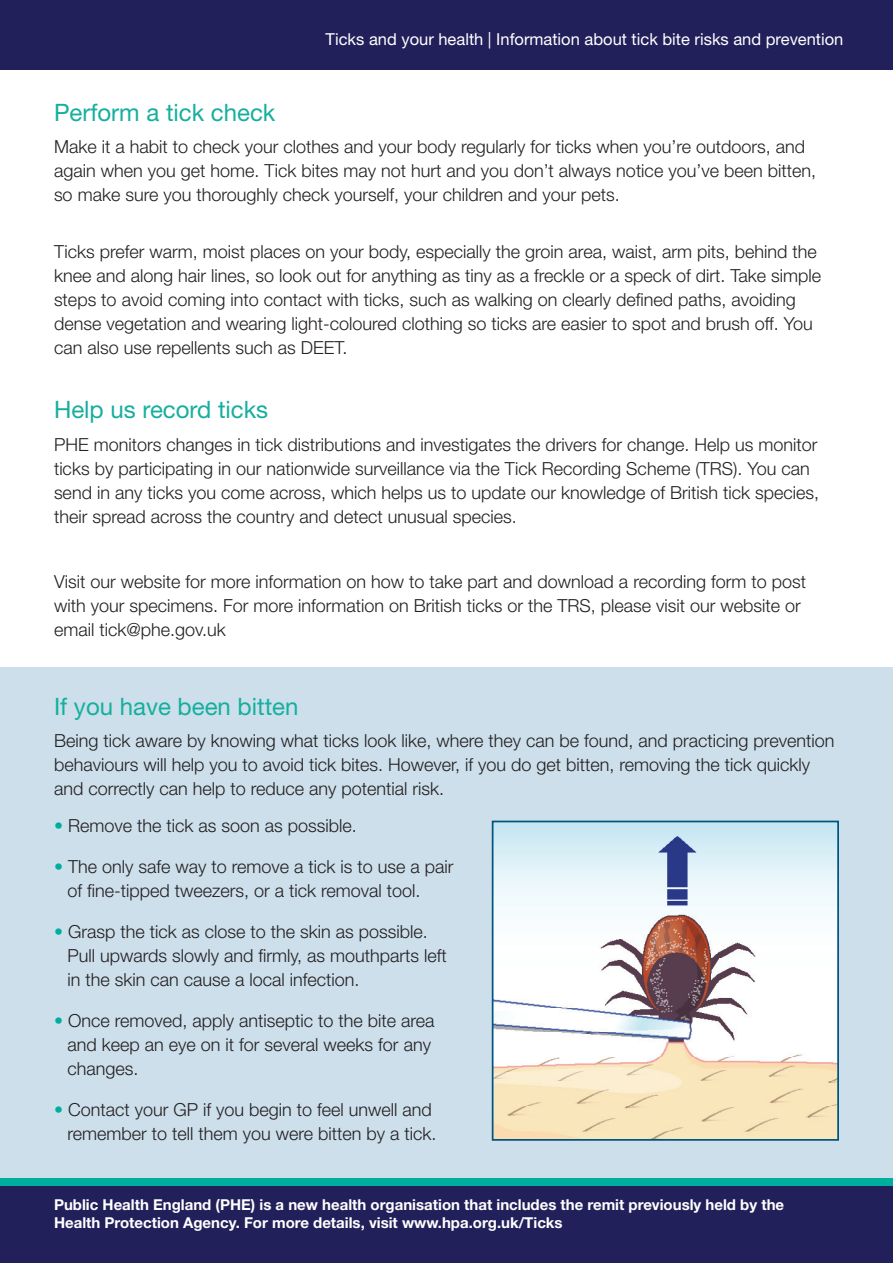
<style>
.page{position:relative;width:893px;height:1263px;background:#fff}
.page>*{position:absolute;margin:0;border:0;box-sizing:border-box;transform-origin:0 0}
.t1{font:24px "Helvetica Neue LT Std";color:#15af9e}
.t2{font:300 18px/24px "Helvetica Neue LT Std";color:#231f20}
.t3{font:16.5px "Helvetica Neue LT Std";color:#fff}
.t4{font:700 15px/18px "Helvetica Neue LT Std";color:#fff}
.s1{color:#00ae9e}
</style>
<div class="page">
<div style="left:0;top:667px;width:893px;height:594px;background:#ccdfeb"></div>
<div style="left:0;top:0;width:893px;height:69px;background:#22205a"></div>
<div style="left:0;top:1182px;width:893px;height:81px;background:#22205a"></div>
<div style="left:0;top:1178px;width:893px;height:8px;background:#00ae9e"></div>
<img style="left:495px;top:836px;width:341px;height:302px">
<div style="left:492px;top:821px;width:347px;height:320px;border:2px solid #005480"></div>
<p class="t3" style="left:326px;top:30px;width:519px">Ticks and your health | Information about tick bite risks and prevention</p>
<h1 class="t1" style="left:54px;top:98px;width:223px">Perform a tick check</h1>
<p class="t2" style="left:54px;top:135px;width:763px">Make it a habit to check your clothes and your body regularly for ticks when you’re outdoors, and again when you get home. Tick bites may not hurt and you don’t always notice you’ve been bitten, so make sure you thoroughly check yourself, your children and your pets.</p>
<p class="t2" style="left:54px;top:239px;width:769px">Ticks prefer warm, moist places on your body, especially the groin area, waist, arm pits, behind the knee and along hair lines, so look out for anything as tiny as a freckle or a speck of dirt. Take simple steps to avoid coming into contact with ticks, such as walking on clearly defined paths, avoiding dense vegetation and wearing light-coloured clothing so ticks are easier to spot and brush off. You can also use repellents such as DEET.</p>
<h1 class="t1" style="left:54px;top:395px;width:216px">Help us record ticks</h1>
<p class="t2" style="left:54px;top:432px;width:767px">PHE monitors changes in tick distributions and investigates the drivers for change. Help us monitor ticks by participating in our nationwide surveillance via the Tick Recording Scheme (TRS). You can send in any ticks you come across, which helps us to update our knowledge of British tick species, their spread across the country and detect unusual species.</p>
<p class="t2" style="left:54px;top:569px;width:754px">Visit our website for more information on how to take part and download a recording form to post with your specimens. For more information on British ticks or the TRS, please visit our website or email tick@phe.gov.uk</p>
<h1 class="t1" style="left:54px;top:692px;width:246px">If you have been bitten</h1>
<p class="t2" style="left:54px;top:728px;width:782px">Being tick aware by knowing what ticks look like, where they can be found, and practicing prevention behaviours will help you to avoid tick bites. However, if you do get bitten, removing the tick quickly and correctly can help to reduce any potential risk.</p>
<p class="t2" style="left:54px;top:813px;width:304px"><span class="s1">•</span> Remove the tick as soon as possible.</p>
<p class="t2" style="left:68px;top:854px;width:387px;text-indent:-14px"><span class="s1">•</span> The only safe way to remove a tick is to use a pair of fine-tipped tweezers, or a tick removal tool.</p>
<p class="t2" style="left:68px;top:919px;width:381px;text-indent:-14px"><span class="s1">•</span> Grasp the tick as close to the skin as possible.<br>Pull upwards slowly and firmly, as mouthparts left in the skin can cause a local infection.</p>
<p class="t2" style="left:68px;top:1008px;width:368px;text-indent:-14px"><span class="s1">•</span> Once removed, apply antiseptic to the bite area and keep an eye on it for several weeks for any changes.</p>
<p class="t2" style="left:54px;top:1097px;width:384px;text-align:right"><span class="s1">•</span> Contact your GP if you begin to feel unwell and remember to tell them you were bitten by a tick.</p>
<p class="t4" style="left:54px;top:1195px;width:732px">Public Health England (PHE) is a new health organisation that includes the remit previously held by the<br>Health Protection Agency. For more details, visit www.hpa.org.uk/Ticks</p>
</div>
